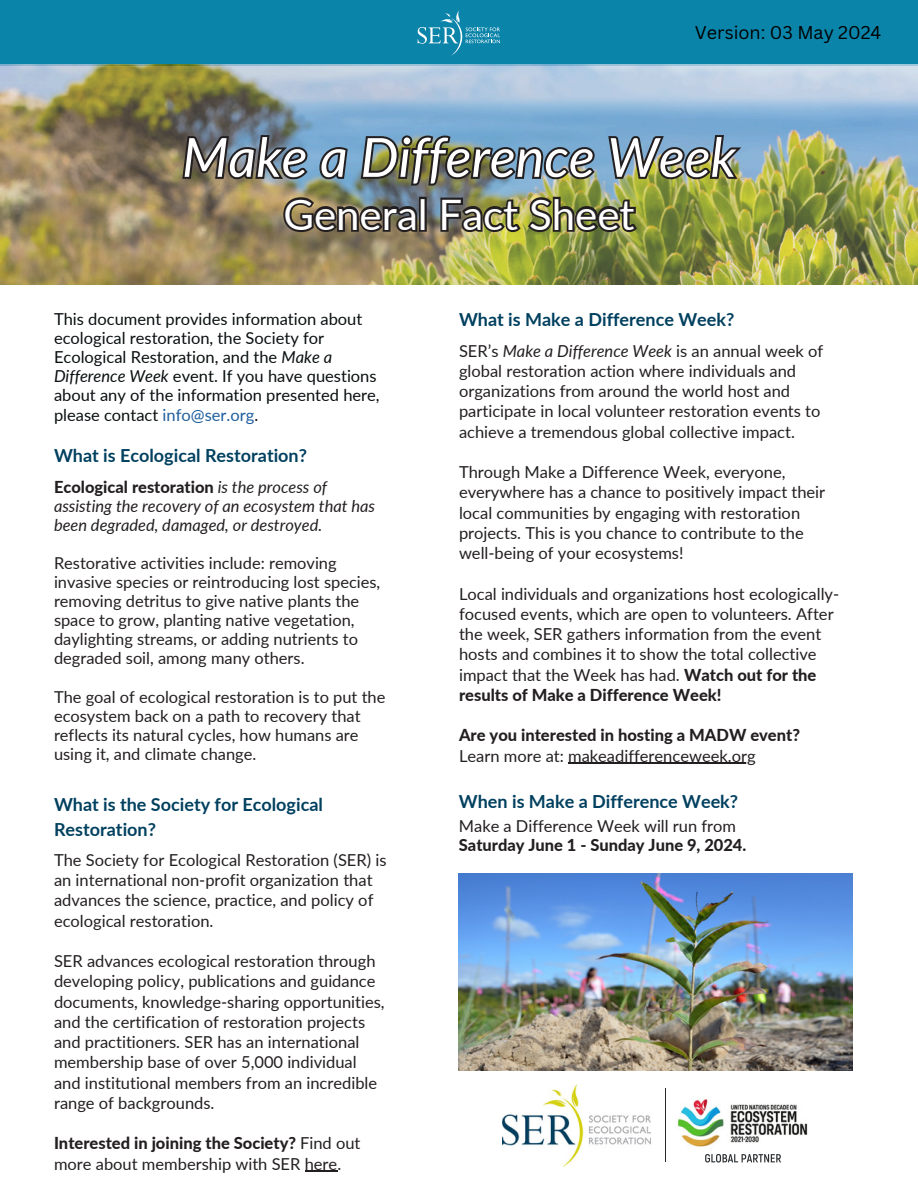
<style>
.page{position:relative;width:918px;height:1188px;background:#fff}
.page>*{position:absolute;margin:0;border:0;box-sizing:border-box;transform-origin:0 0}
.t1{font:italic 54px "Lato";color:#fff}
.t2{font:42px "Lato";color:#fff}
.t3{font:700 18px/24.8px "Lato";color:#00405f}
.t4{font:18px "Canva Sans";color:#000}
.t5{font:16.5px/20.2px "Lato";color:#231f20}
.t6{font:16.5px/19.2px "Lato";color:#090f10}
.t7{font:italic 16.5px/19px "Lato";color:#231f20}
.t8{font:800 16.5px/20.2px "Lato";color:#231f20}
.s1{font-style:italic}
.s2{color:#1f5e9e}
.s3{font-weight:800;font-style:normal}
.s4{font-weight:800}
.s5{font-weight:400}
</style>
<div class="page">
<div style="left:0;top:0;width:918px;height:66px;background:#0b84aa"></div>
<svg style="left:418px;top:10px;width:82px;height:46px"></svg>
<img style="left:0;top:64px;width:918px;height:221px">
<img style="left:502px;top:1085px;width:149px;height:81px">
<img style="left:677px;top:1099px;width:131px;height:48px">
<hr style="left:665px;top:1089px;width:1px;height:73px;background:#282928">
<svg style="left:705px;top:1154px;width:76px;height:9px"></svg>
<img style="left:180px;top:121px;width:566px;height:79px">
<img style="left:280px;top:107px;width:149px;height:128px">
<img style="left:438px;top:140px;width:201px;height:95px">
<hr style="left:305px;top:1171px;width:32px;height:1px;background:#231f20">
<hr style="left:568px;top:763px;width:188px;height:1px;background:#231f20">
<img style="left:459px;top:874px;width:393px;height:197px">
<p class="t4" style="left:695px;top:20px;width:188px">Version: 03 May 2024</p>
<p class="t1" style="left:182px;top:124px;width:556px">Make a Difference Week</p>
<p class="t2" style="left:283px;top:188px;width:353px">General Fact Sheet</p>
<p class="t6" style="left:54px;top:309px;width:327px">This document provides information about ecological restoration, the Society for Ecological Restoration, and the <span class="s1">Make a Difference Week</span> event. If you have questions about any of the information presented here, please contact <span class="s2">info@ser.org</span>.</p>
<p class="t3" style="left:54px;top:443px;width:255px">What is Ecological Restoration?</p>
<h1 class="t7" style="left:54px;top:477px;width:323px"><span class="s3">Ecological restoration</span> is the process of assisting the recovery of an ecosystem that has been degraded, damaged, or destroyed.</h1>
<p class="t5" style="left:54px;top:553px;width:328px;line-height:19px">Restorative activities include: removing invasive species or reintroducing lost species, removing detritus to give native plants the space to grow, planting native vegetation, daylighting streams, or adding nutrients to degraded soil, among many others.</p>
<h2 class="t5" style="left:54px;top:687px;width:333px;line-height:19px">The goal of ecological restoration is to put the ecosystem back on a path to recovery that reflects its natural cycles, how humans are using it, and climate change.</h2>
<p class="t3" style="left:54px;top:792px;width:271px">What is the Society for Ecological<br>Restoration?</p>
<p class="t5" style="left:54px;top:849px;width:334px">The Society for Ecological Restoration (SER) is an international non-profit organization that advances the science, practice, and policy of ecological restoration.</p>
<p class="t5" style="left:54px;top:951px;width:332px">SER advances ecological restoration through developing policy, publications and guidance documents, knowledge-sharing opportunities, and the certification of restoration projects and practitioners. SER has an international membership base of over 5,000 individual and institutional members from an incredible range of backgrounds.</p>
<h2 class="t5" style="left:54px;top:1133px;width:308px"><span class="s4">Interested in joining the Society?</span> Find out more about membership with SER here.</h2>
<p class="t3" style="left:459px;top:307px;width:277px">What is Make a Difference Week?</p>
<p class="t5" style="left:459px;top:340px;width:366px">SER’s <span class="s1">Make a Difference Week</span> is an annual week of global restoration action where individuals and organizations from around the world host and participate in local volunteer restoration events to achieve a tremendous global collective impact.</p>
<p class="t5" style="left:459px;top:462px;width:368px">Through Make a Difference Week, everyone, everywhere has a chance to positively impact their local communities by engaging with restoration projects. This is you chance to contribute to the well-being of your ecosystems!</p>
<p class="t5" style="left:459px;top:583px;width:382px">Local individuals and organizations host ecologically&shy;focused events, which are open to volunteers. After the week, SER gathers information from the event hosts and combines it to show the total collective impact that the Week has had. <span class="s4">Watch out for the results of Make a Difference Week!</span></p>
<h2 class="t8" style="left:459px;top:725px;width:343px">Are you interested in hosting a MADW event?<br><span class="s5">Learn more at: makeadifferenceweek.org</span></h2>
<h2 class="t3" style="left:459px;top:789px;width:281px">When is Make a Difference Week?</h2>
<p class="t5" style="left:459px;top:816px;width:279px">Make a Difference Week will run from</p>
<p class="t8" style="left:459px;top:835px;width:289px">Saturday June 1 - Sunday June 9, 2024.</p>
</div>
